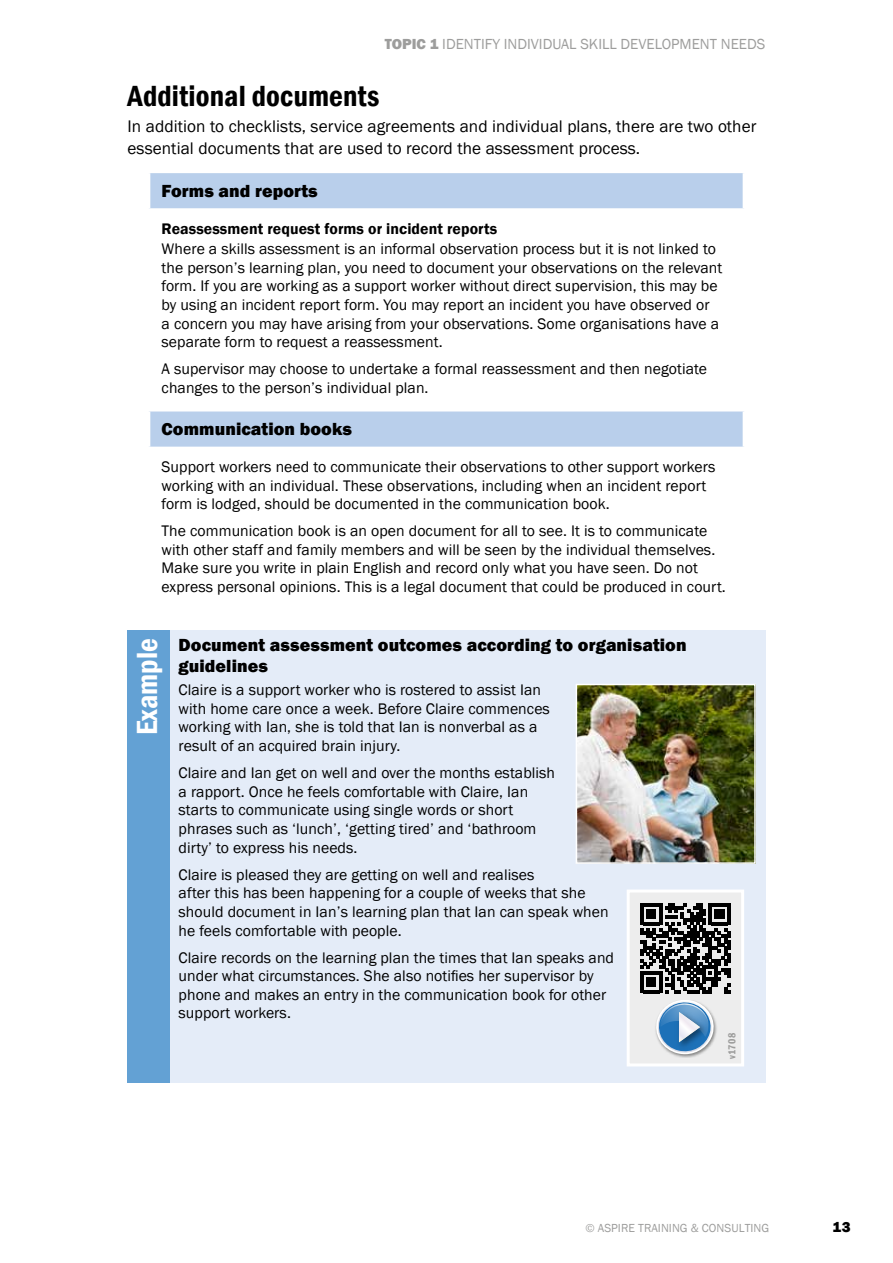
<style>
.page{position:relative;width:893px;height:1263px;background:#fff}
.page>*{position:absolute;margin:0;border:0;box-sizing:border-box;transform-origin:0 0}
.t1{font:600 condensed 30px "Franklin Gothic";letter-spacing:.005em;color:#000}
.table_head_example{font:600 condensed 30px "Franklin Gothic";letter-spacing:.005em;color:#fff}
.table_head_black{font:800 18px/21.6px "Franklin Gothic";letter-spacing:.005em;color:#000}
.text{font:17.25px/21.6px "Franklin Gothic";letter-spacing:.005em;color:#000}
.table_text{font:15.75px/18.6px "Franklin Gothic";letter-spacing:.005em;color:#000}
.table_text_bold{font:600 15.75px "Franklin Gothic";letter-spacing:.005em;color:#000}
.t2{font:15px "Franklin Gothic";color:#9d9d9c}
.t3{font:800 15px "Franklin Gothic";color:#000}
.t4{font:600 condensed 10.5px "Franklin Gothic";color:#9d9d9c}
.s1{font-weight:800}
</style>
<div class="page">
<div style="left:150px;top:173px;width:593px;height:35px;background:#b9cfeb"></div>
<div style="left:150px;top:411px;width:593px;height:36px;background:#b9cfeb"></div>
<div style="left:128px;top:630px;width:42px;height:452px;background:#63a1d4"></div>
<div style="left:170px;top:630px;width:595px;height:452px;background:#e4ecf8"></div>
<img style="left:579px;top:687px;width:174px;height:174px">
<div style="left:576px;top:684px;width:180px;height:180px;border:2px solid #fff"></div>
<div style="left:628px;top:891px;width:115px;height:174px;background:#ededed"></div>
<svg style="left:641px;top:903px;width:89px;height:90px"></svg>
<div style="left:627px;top:889px;width:117px;height:177px;border:3px solid #fff"></div>
<img style="left:674px;top:1020px;width:43px;height:38px">
<svg style="left:655px;top:1000px;width:60px;height:55px"></svg>
<p class="t2" style="left:385px;top:34px;width:70px"><span class="s1">Topic 1</span> Identif</p>
<p class="t2" style="left:492px;top:34px;width:20px">y individual</p>
<p class="t2" style="left:580px;top:34px;width:50px">skill development</p>
<p class="t2" style="left:721px;top:34px;width:10px">needs</p>
<h2 class="t1" style="left:128px;top:76px;width:253px">Additional documents</h2>
<p class="text" style="left:128px;top:116px;width:630px">In addition to checklists, service agreements and individual plans, there are two other essential documents that are used to record the assessment process.</p>
<p class="table_head_black" style="left:162px;top:180px;width:158px">Forms and reports</p>
<p class="table_text_bold" style="left:162px;top:219px;width:337px">Reassessment request forms or incident reports</p>
<p class="table_text" style="left:162px;top:240px;width:562px">Where a skills assessment is an informal observation process but it is not linked to the person’s learning plan, you need to document your observations on the relevant form. If you are working as a support worker without direct supervision, this may be by using an incident report form. You may report an incident you have observed or<br>a concern you may have arising from your observations. Some organisations have a separate form to request a reassessment.</p>
<p class="table_text" style="left:162px;top:360px;width:547px">A supervisor may choose to undertake a formal reassessment and then negotiate changes to the person’s individual plan.</p>
<p class="table_head_black" style="left:162px;top:418px;width:192px">Communication books</p>
<p class="table_text" style="left:162px;top:458px;width:555px">Support workers need to communicate their observations to other support workers working with an individual. These observations, including when an incident report form is lodged, should be documented in the communication book.</p>
<p class="table_text" style="left:162px;top:522px;width:566px">The communication book is an open document for all to see. It is to communicate with other staff and family members and will be seen by the individual themselves.<br>Make sure you write in plain English and record only what you have seen. Do not express personal opinions. This is a legal document that could be produced in court.</p>
<p class="table_head_example" style="left:127px;top:735px;width:99px;rotate:-90deg">Example</p>
<p class="table_head_black" style="left:179px;top:634px;width:509px">Document assessment outcomes according to organisation guidelines</p>
<p class="table_text" style="left:179px;top:681px;width:373px">Claire is a support worker who is rostered to assist Ian with home care once a week. Before Claire commences working with Ian, she is told that Ian is nonverbal as a result of an acquired brain injury.</p>
<p class="table_text" style="left:179px;top:764px;width:378px">Claire and Ian get on well and over the months establish a rapport. Once he feels comfortable with Claire, Ian starts to communicate using single words or short phrases such as ‘lunch’, ‘getting tired’ and ‘bathroom dirty’ to express his needs.</p>
<p class="table_text" style="left:179px;top:865px;width:432px">Claire is pleased they are getting on well and realises<br>after this has been happening for a couple of weeks that she should document in Ian’s learning plan that Ian can speak when he feels comfortable with people.</p>
<p class="table_text" style="left:179px;top:948px;width:437px">Claire records on the learning plan the times that Ian speaks and under what circumstances. She also notifies her supervisor by phone and makes an entry in the communication book for other support workers.</p>
<p class="t4" style="left:725px;top:1058px;width:27px;rotate:-90deg">v1708</p>
<p class="t3" style="left:833px;top:1217px;width:19px">13</p>
</div>
